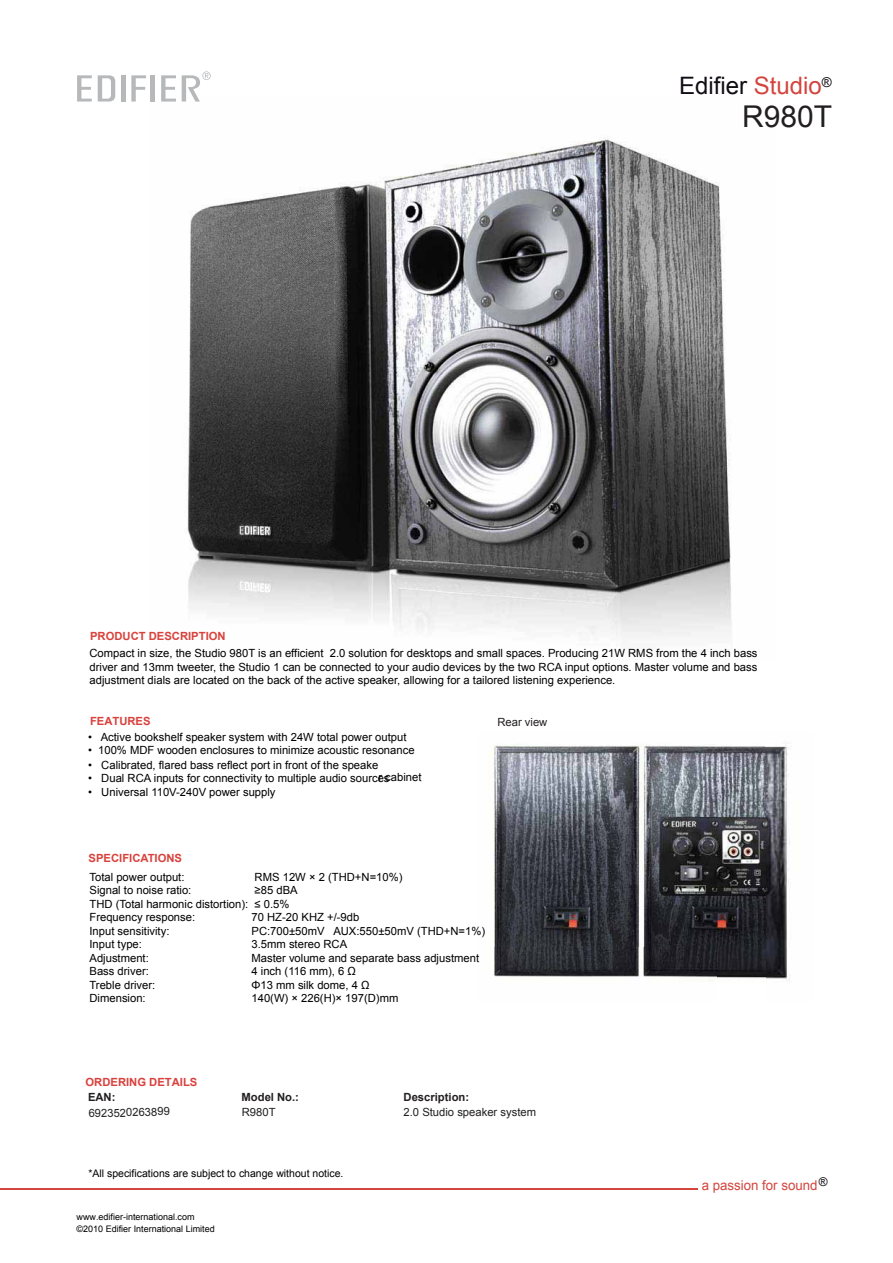
<style>
.page{position:relative;width:893px;height:1263px;background:#fff}
.page>*{position:absolute;margin:0;border:0;box-sizing:border-box;transform-origin:0 0}
.t1{font:30px "Arial";color:#221f20}
.t2{font:24px "Arial";color:#120c14}
.t3{font:13.5px "Arial";color:#d3453e}
.t4{font:12px "Arial";color:#120c14}
.t5{font:11.25px/13.5px "Arial";color:#000;text-align:justify}
.t6{font:700 11.25px "Arial";color:#d9413c}
.t7{font:11.25px "Arial";color:#221f20}
.t8{font:700 11.25px "Arial";color:#221f20}
.t9{font:10.5px "Arial";color:#000}
.t10{font:9px/12px "Arial";color:#000}
.s1{color:#d3443d}
</style>
<div class="page">
<img style="left:493px;top:743px;width:298px;height:238px">
<img style="left:150px;top:95px;width:581px;height:543px">
<hr style="left:0;top:1188px;width:697px;height:1px;background:#d3453e">
<svg style="left:77px;top:75px;width:15px;height:27px"></svg>
<svg style="left:161px;top:75px;width:15px;height:27px"></svg>
<hr style="left:121px;top:75px;width:4px;height:27px;background:#b6b8ba">
<hr style="left:151px;top:75px;width:4px;height:27px;background:#b6b8ba">
<svg style="left:131px;top:75px;width:15px;height:27px"></svg>
<svg style="left:98px;top:75px;width:17px;height:27px"></svg>
<svg style="left:182px;top:71px;width:29px;height:31px"></svg>
<h2 class="t2" style="left:679px;top:70px;width:154px">Edifier <span class="s1">Studio</span><sup>®</sup></h2>
<p class="t6" style="left:90px;top:629px;width:137px">PRODUCT DESCRIPTION</p>
<h1 class="t1" style="left:742px;top:97px;width:92px">R980T</h1>
<p class="t5" style="left:89px;top:646px;width:670px">Compact in size, the Studio 980T is an efficient 2.0 solution for desktops and small spaces. Producing 21W RMS from the 4 inch bass driver and 13mm tweeter, the Studio 1 can be connected to your audio devices by the two RCA input options. Master volume and bass adjustment dials are located on the back of the active speaker, allowing for a tailored listening experience.</p>
<p class="t6" style="left:90px;top:713px;width:62px">FEATURES</p>
<p class="t5" style="left:88px;top:730px;width:320px">• Active bookshelf speaker system with 24W total power output</p>
<p class="t5" style="left:88px;top:744px;width:328px">• 100% MDF wooden enclosures to minimize acoustic resonance</p>
<p class="t5" style="left:88px;top:758px;width:292px">• Calibrated, flared bass reflect port in front of the speake</p>
<p class="t5" style="left:88px;top:772px;width:335px">• Dual RCA inputs for connectivity to multiple audio sourcesr cabinet</p>
<p class="t5" style="left:88px;top:785px;width:189px">• Universal 110V-240V power supply</p>
<p class="t7" style="left:497px;top:715px;width:52px">Rear view</p>
<p class="t6" style="left:89px;top:850px;width:95px">SPECIFICATIONS</p>
<p class="t5" style="left:89px;top:870px;width:97px">Total power output:</p>
<p class="t5" style="left:255px;top:870px;width:149px">RMS 12W × 2 (THD+N=10%)</p>
<p class="t5" style="left:89px;top:884px;width:103px">Signal to noise ratio:</p>
<p class="t5" style="left:89px;top:884px;width:210px;text-align:left;text-indent:165px">≥85 dBA<br>THD (Total harmonic distortion): ≤ 0.5%<br>Frequency response:</p>
<p class="t5" style="left:251px;top:911px;width:109px">70 HZ-20 KHZ +/-9db</p>
<p class="t5" style="left:89px;top:924px;width:82px">Input sensitivity:</p>
<p class="t5" style="left:251px;top:924px;width:235px">PC:700±50mV AUX:550±50mV (THD+N=1%)</p>
<p class="t5" style="left:89px;top:938px;width:54px">Input type:</p>
<p class="t5" style="left:251px;top:938px;width:97px">3.5mm stereo RCA</p>
<p class="t5" style="left:89px;top:951px;width:61px">Adjustment:</p>
<p class="t5" style="left:251px;top:951px;width:229px">Master volume and separate bass adjustment</p>
<p class="t5" style="left:89px;top:965px;width:61px">Bass driver:</p>
<p class="t5" style="left:251px;top:965px;width:106px">4 inch (116 mm), 6 Ω</p>
<p class="t5" style="left:89px;top:978px;width:67px">Treble driver:</p>
<p class="t5" style="left:252px;top:978px;width:120px">Φ13 mm silk dome, 4 Ω</p>
<p class="t5" style="left:89px;top:992px;width:58px">Dimension:</p>
<p class="t5" style="left:251px;top:992px;width:148px">140(W) × 226(H)× 197(D)mm</p>
<p class="t6" style="left:86px;top:1075px;width:113px">ORDERING DETAILS</p>
<p class="t8" style="left:88px;top:1090px;width:29px">EAN:</p>
<p class="t8" style="left:242px;top:1090px;width:59px">Model No.:</p>
<p class="t8" style="left:404px;top:1090px;width:67px">Description:</p>
<p class="t7" style="left:88px;top:1106px;width:83px;rotate:-2deg">6923520263899</p>
<p class="t7" style="left:242px;top:1105px;width:35px">R980T</p>
<p class="t7" style="left:404px;top:1105px;width:134px">2.0 Studio speaker system</p>
<p class="t9" style="left:88px;top:1167px;width:257px">*All specifications are subject to change without notice.</p>
<p class="t10" style="left:77px;top:1210px;width:140px">www.edifier-international.com ©2010 Edifier International Limited</p>
<p class="t4" style="left:819px;top:1174px;width:10px">®</p>
<p class="t3" style="left:702px;top:1176px;width:117px">a passion for sound</p>
</div>
